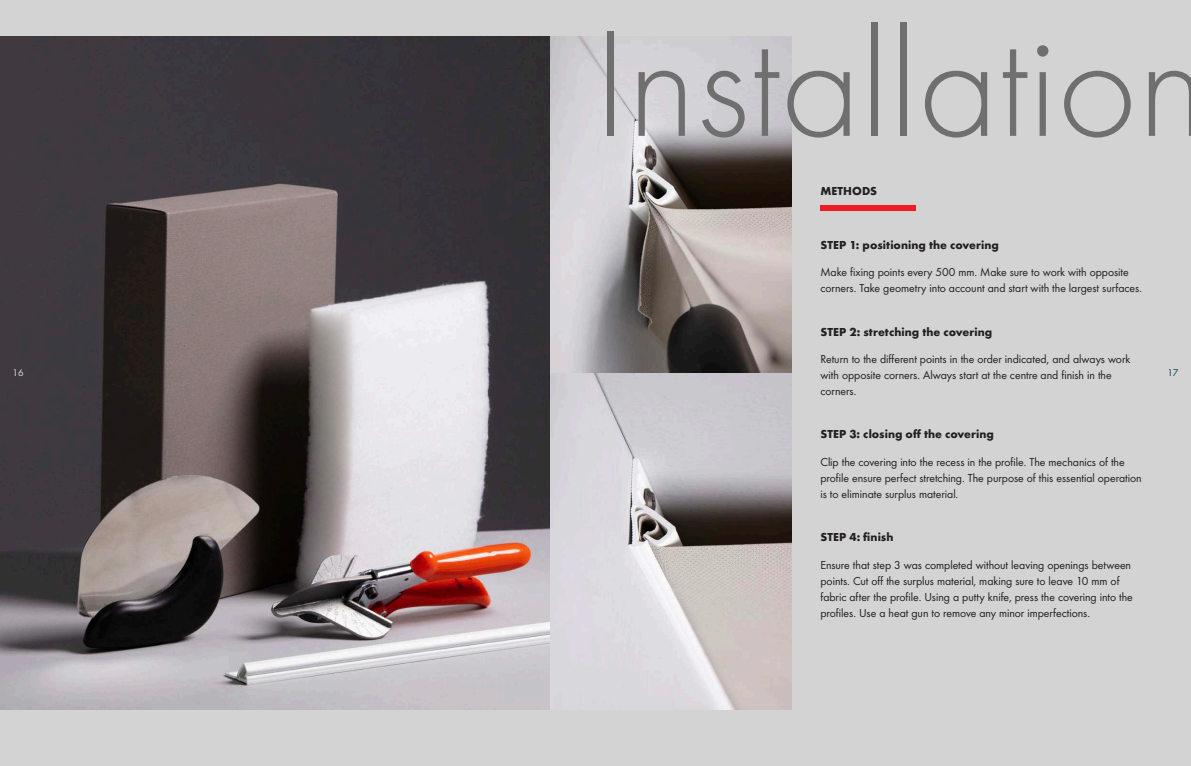
<style>
.page{position:relative;width:1191px;height:766px;background:#fff}
.page>*{position:absolute;margin:0;border:0;box-sizing:border-box;transform-origin:0 0}
.t1{font:300 156px "Futura";color:#706f6f}
.Body_copy_Futura{font:12px/16px "Futura Boo";letter-spacing:-.005em;color:#231f20}
.Body_copy_Futura-2{font:700 12px "Futura";letter-spacing:.005em;color:#231f20}
.Sub_headline{font:700 12px "Futura";letter-spacing:.005em;color:#231f20}
.t2{font:10px "Futura Boo";color:#d8e2ea}
.t3{font:10px "Futura Boo";color:#003a57}
</style>
<div class="page">
<div style="left:0;top:0;width:1191px;height:765px;background:#d3d3d3"></div>
<img style="left:0;top:37px;width:792px;height:672px">
<div style="left:820px;top:205px;width:96px;height:6px;background:#ee1d23"></div>
<p class="t1" style="left:592px;top:-4px;width:615px">Installation</p>
<p class="Sub_headline" style="left:820px;top:184px;width:58px">METHODS</p>
<p class="Body_copy_Futura-2" style="left:820px;top:237px;width:180px">STEP 1: positioning the covering</p>
<p class="Body_copy_Futura" style="left:820px;top:264px;width:323px">Make fixing points every 500 mm. Make sure to work with opposite corners. Take geometry into account and start with the largest surfaces.</p>
<p class="Body_copy_Futura-2" style="left:820px;top:324px;width:173px">STEP 2: stretching the covering</p>
<p class="Body_copy_Futura" style="left:820px;top:351px;width:311px">Return to the different points in the order indicated, and always work with opposite corners. Always start at the centre and finish in the corners.</p>
<p class="Body_copy_Futura-2" style="left:820px;top:427px;width:175px">STEP 3: closing off the covering</p>
<p class="Body_copy_Futura" style="left:820px;top:454px;width:323px">Clip the covering into the recess in the profile. The mechanics of the profile ensure perfect stretching. The purpose of this essential operation is to eliminate surplus material.</p>
<p class="Body_copy_Futura-2" style="left:820px;top:529px;width:75px">STEP 4: finish</p>
<p class="Body_copy_Futura" style="left:820px;top:556px;width:314px">Ensure that step 3 was completed without leaving openings between points. Cut off the surplus material, making sure to leave 10 mm of fabric after the profile. Using a putty knife, press the covering into the profiles. Use a heat gun to remove any minor imperfections.</p>
<p class="t2" style="left:12px;top:366px;width:13px">16</p>
<p class="t3" style="left:1167px;top:366px;width:13px">17</p>
</div>
